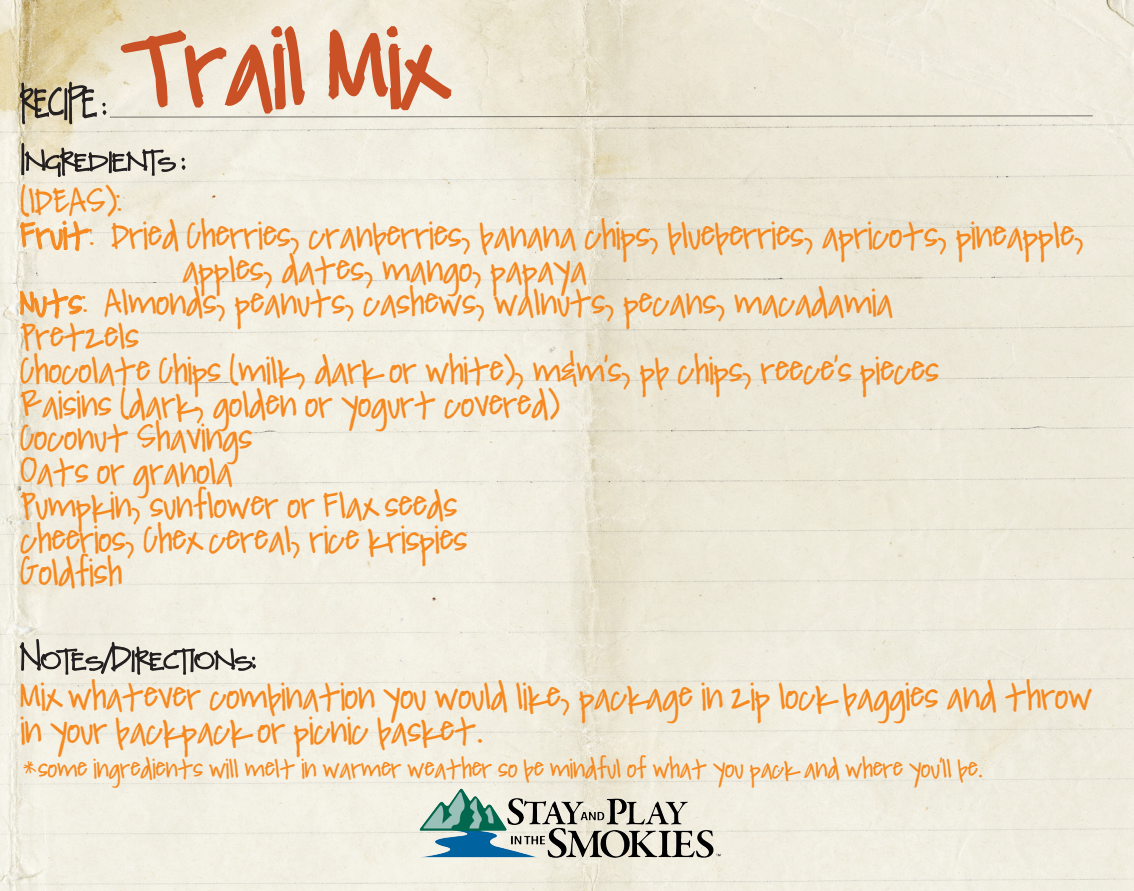
<style>
.page{position:relative;width:1134px;height:891px;background:#fff}
.page>*{position:absolute;margin:0;border:0;box-sizing:border-box;transform-origin:0 0}
.t1{font:90px "Pea Jacksand Matty";color:#ca5026}
.t2{font:31.5px/33.8px "Pea Jacksand Matty";color:#f6891f}
.t3{font:22.5px "Pea Jacksand Matty";color:#f6891f}
.t4{font:22.5px "Pea Devon Caps";color:#231f20}
.s1{font-family:"Pea Hart"}
</style>
<div class="page">
<img style="left:0;top:0;width:1134px;height:891px">
<svg style="left:20px;top:142px;width:166px;height:183px;background:#e7e0d0"></svg>
<svg style="left:19px;top:638px;width:238px;height:243px;background:#ece9dd"></svg>
<svg style="left:19px;top:25px;width:1075px;height:100px;background:#e8decc"></svg>
<img style="left:424px;top:789px;width:37px;height:34px">
<p class="t4" style="left:20px;top:100px;width:88px">RECIPE :</p>
<p class="t1" style="left:121px;top:9px;width:321px">Trail Mix</p>
<p class="t2" style="left:20px;top:188px;width:103px">(IDEAS):</p>
<p class="t2" style="left:20px;top:222px;width:1065px">Fruit: Dried Cherries, cranberries, banana chips, blueberries, apricots, pineapple,</p>
<p class="t2" style="left:182px;top:255px;width:406px">apples, dates, mango, papaya</p>
<p class="t2" style="left:20px;top:289px;width:874px">Nuts: Almonds, peanuts, cashews, walnuts, pecans, macadamia</p>
<p class="t2" style="left:20px;top:323px;width:120px">Pretzels</p>
<p class="t2" style="left:20px;top:357px;width:920px">Chocolate Chips (milk, dark or white), m<span class="s1">&amp;</span>m’s, pb chips, reece’s pieces</p>
<p class="t2" style="left:20px;top:390px;width:540px">Raisins (dark, golden or yogurt covered)</p>
<p class="t2" style="left:20px;top:424px;width:233px">Coconut Shavings</p>
<p class="t2" style="left:20px;top:458px;width:214px">Oats or granola</p>
<p class="t2" style="left:20px;top:492px;width:438px">Pumpkin, sunflower or Flax seeds</p>
<p class="t2" style="left:20px;top:525px;width:448px">cheerios, Chex cereal, rice krispies</p>
<p class="t2" style="left:20px;top:559px;width:103px">Goldfish</p>
<p class="t2" style="left:20px;top:683px;width:1073px">Mix whatever combination you would like, package in zip lock baggies and throw in your backpack or picnic basket.</p>
<p class="t3" style="left:20px;top:754px;width:965px">*some ingredients will melt in warmer weather so be mindful of what you pack and where you’ll be.</p>
</div>
